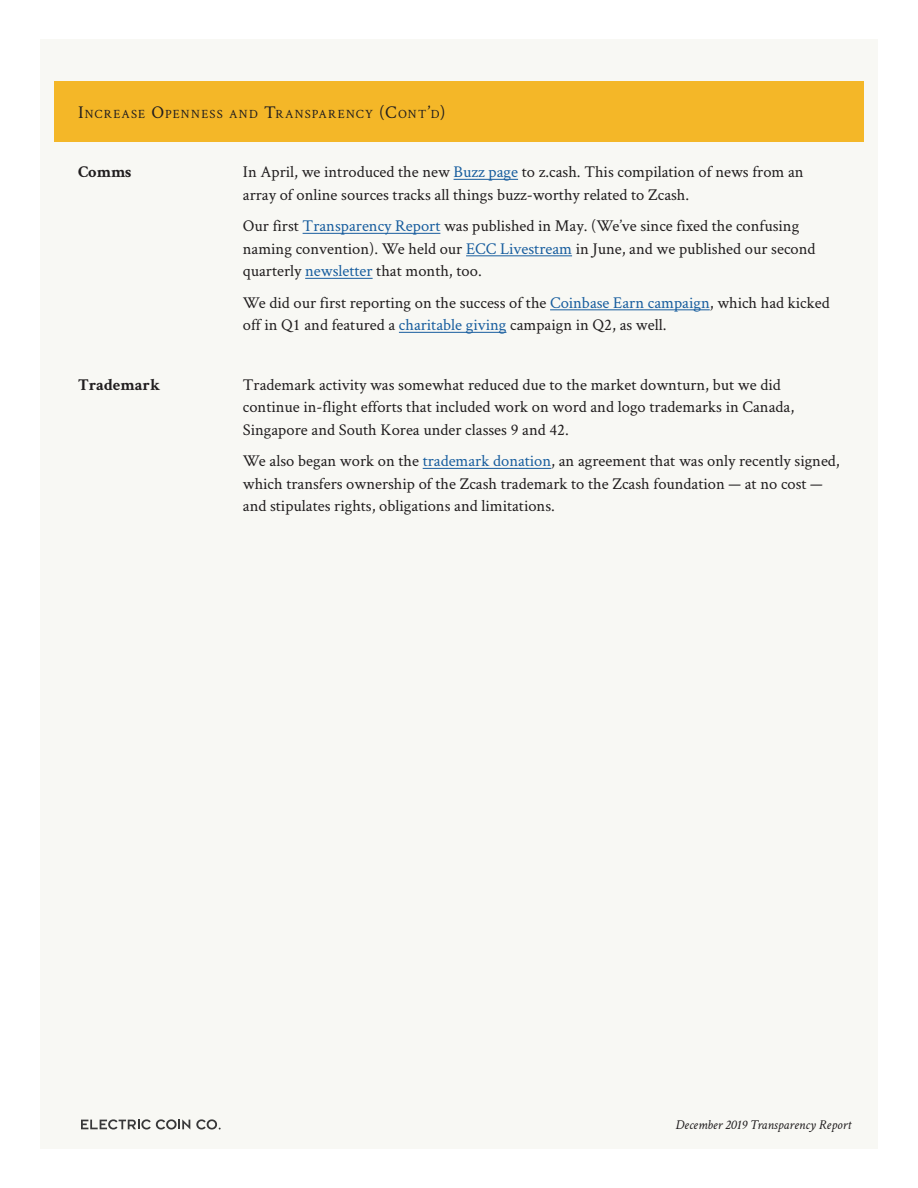
<style>
.page{position:relative;width:918px;height:1188px;background:#fff}
.page>*{position:absolute;margin:0;border:0;box-sizing:border-box;transform-origin:0 0}
.t1{font:16.5px/22.5px "Crimson Text";color:#201d1e}
.t2{font:700 16.5px "Crimson Text";color:#201d1e}
.t3{font:italic 13.5px "Crimson Text";color:#201d1e}
.t4{font:12.6px "Crimson Text";letter-spacing:.095em;color:#201d1e}
.s1{font-size:18px}
.s2{color:#175d9e}
</style>
<div class="page">
<div style="left:40px;top:39px;width:838px;height:1110px;background:#f8f8f4"></div>
<svg style="left:81px;top:1119px;width:109px;height:11px"></svg>
<svg style="left:196px;top:1119px;width:25px;height:11px"></svg>
<div style="left:54px;top:81px;width:810px;height:61px;background:#f4b728"></div>
<hr style="left:454px;top:179px;width:64px;height:1px;background:#175d9e">
<hr style="left:303px;top:233px;width:137px;height:1px;background:#175d9e">
<hr style="left:466px;top:255px;width:106px;height:1px;background:#175d9e">
<hr style="left:305px;top:278px;width:68px;height:1px;background:#175d9e">
<hr style="left:550px;top:309px;width:160px;height:1px;background:#175d9e">
<hr style="left:399px;top:332px;width:107px;height:1px;background:#175d9e">
<hr style="left:423px;top:468px;width:128px;height:1px;background:#175d9e">
<p class="t4" style="left:78px;top:105px;width:369px"><span class="s1">I</span>NCREASE <span class="s1">O</span>PENNESS AND <span class="s1">T</span>RANSPARENCY <span class="s1">(C</span>ONT<span class="s1">’</span>D<span class="s1">)</span></p>
<p class="t2" style="left:78px;top:162px;width:55px">Comms</p>
<p class="t1" style="left:243px;top:160px;width:562px">In April, we introduced the new <span class="s2">Buzz page</span> to z.cash. This compilation of news from an array of online sources tracks all things buzz-worthy related to Zcash.</p>
<p class="t1" style="left:243px;top:214px;width:574px">Our first <span class="s2">Transparency Report</span> was published in May. (We’ve since fixed the confusing naming convention). We held our <span class="s2">ECC Livestream</span> in June, and we published our second quarterly <span class="s2">newsletter</span> that month, too.</p>
<p class="t1" style="left:243px;top:291px;width:588px">We did our first reporting on the success of the <span class="s2">Coinbase Earn campaign</span>, which had kicked off in Q1 and featured a <span class="s2">charitable giving</span> campaign in Q2, as well.</p>
<p class="t2" style="left:78px;top:374px;width:84px">Trademark</p>
<p class="t1" style="left:243px;top:373px;width:553px">Trademark activity was somewhat reduced due to the market downturn, but we did continue in-flight efforts that included work on word and logo trademarks in Canada,<br>Singapore and South Korea under classes 9 and 42.</p>
<p class="t1" style="left:243px;top:449px;width:598px">We also began work on the <span class="s2">trademark donation</span>, an agreement that was only recently signed, which transfers ownership of the Zcash trademark to the Zcash foundation — at no cost — and stipulates rights, obligations and limitations.</p>
<p class="t3" style="left:675px;top:1117px;width:177px">December 2019 Transparency Report</p>
</div>
